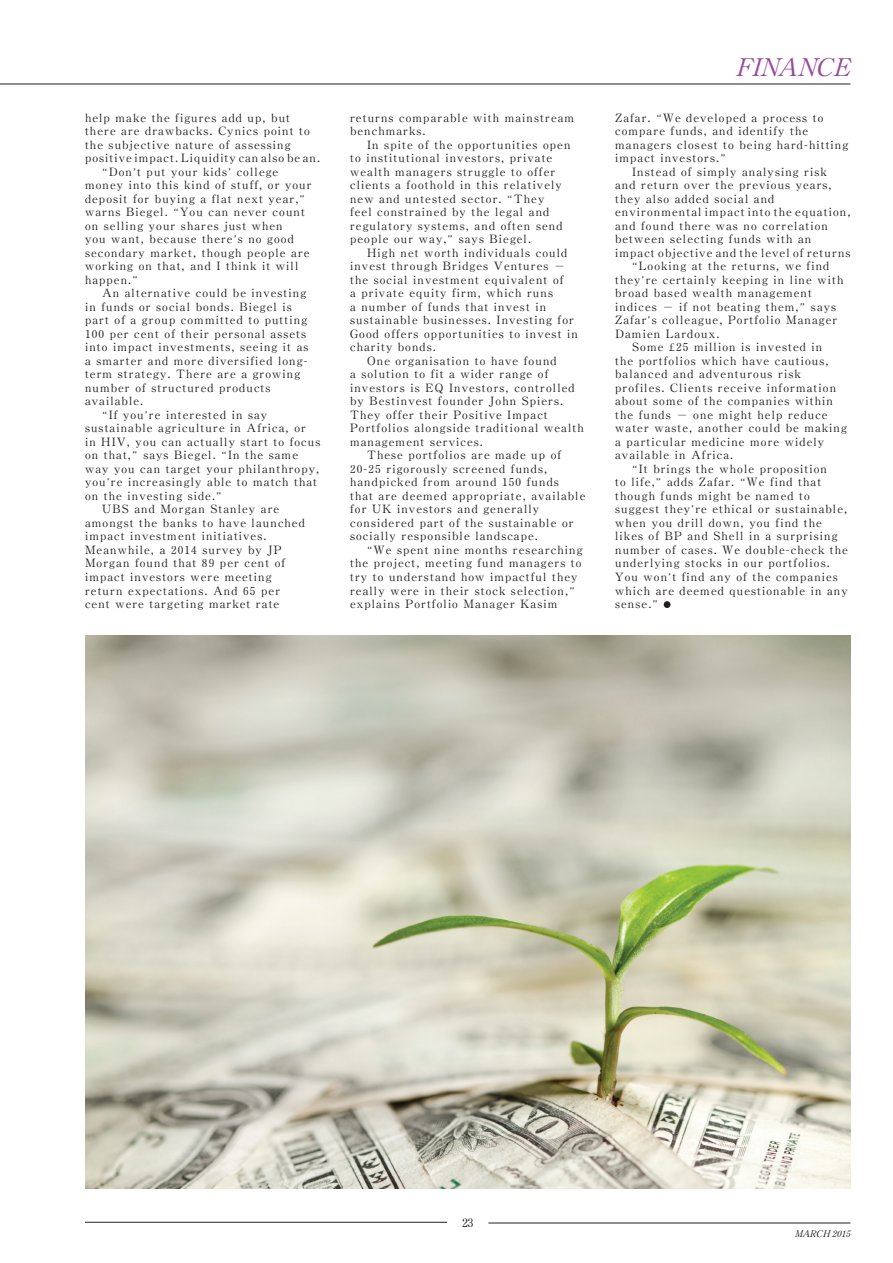
<style>
.page{position:relative;width:893px;height:1263px;background:#fff}
.page>*{position:absolute;margin:0;border:0;box-sizing:border-box;transform-origin:0 0}
.t1{font:italic 24px "M Ma Century";color:#974c9d}
.t2{font:12px "M Ma Century";color:#231f20}
.t3{font:11.25px/13.5px "M Ma Century";letter-spacing:.1em;color:#231f20}
.t4{font:italic 9px "M Ma Century";color:#231f20}
.s1{font-family:"Timeless"}
</style>
<div class="page">
<hr style="left:85px;top:1222px;width:362px;height:1px;background:#231f20">
<hr style="left:488px;top:1222px;width:362px;height:1px;background:#231f20">
<hr style="left:0;top:84px;width:850px;height:1px;background:#231f20">
<img style="left:85px;top:635px;width:765px;height:553px">
<div style="left:664px;top:601px;width:6px;height:7px;background:#231f20;border-radius:50%"></div>
<p class="t3" style="left:85px;top:111px;width:226px">help make the figures add up, but there are drawbacks. Cynics point to the subjective nature of assessing</p>
<p class="t3" style="left:85px;top:152px;width:237px">positive impact. Liquidity can also be an.</p>
<p class="t3" style="left:85px;top:165px;width:228px;text-indent:17px"><span class="s1">“</span>Don<span class="s1">’</span>t put your kids<span class="s1">’</span> college money into this kind of stuff, or your deposit for buying a flat next year,<span class="s1">” </span>warns Biegel. <span class="s1">“</span>You can never count on selling your shares just when<br>you want, because there<span class="s1">’</span>s no good secondary market, though people are working on that, and I think it will happen.<span class="s1">”</span></p>
<p class="t3" style="left:85px;top:287px;width:225px;text-indent:17px">An alternative could be investing in funds or social bonds. Biegel is part of a group committed to putting<br>100 per cent of their personal assets into impact investments, seeing it as a smarter and more diversified long&shy;term strategy. There are a growing number of structured products available.</p>
<p class="t3" style="left:85px;top:408px;width:237px;text-indent:17px"><span class="s1">“</span>If you<span class="s1">’</span>re interested in say sustainable agriculture in Africa, or<br>in HIV, you can actually start to focus on that,<span class="s1">”</span> says Biegel. <span class="s1">“</span>In the same way you can target your philanthropy, you<span class="s1">’</span>re increasingly able to match that on the investing side.<span class="s1">”</span></p>
<p class="t3" style="left:85px;top:503px;width:221px;text-indent:17px">UBS and Morgan Stanley are amongst the banks to have launched impact investment initiatives.<br>Meanwhile, a 2014 survey by JP<br>Morgan found that 89 per cent of impact investors were meeting return expectations. And 65 per cent were targeting market rate</p>
<p class="t3" style="left:350px;top:111px;width:226px">returns comparable with mainstream benchmarks.</p>
<p class="t3" style="left:350px;top:138px;width:222px;text-indent:17px">In spite of the opportunities open to institutional investors, private wealth managers struggle to offer clients a foothold in this relatively new and untested sector. <span class="s1">“</span>They<br>feel constrained by the legal and regulatory systems, and often send people our way,<span class="s1">”</span> says Biegel.</p>
<p class="t3" style="left:350px;top:246px;width:229px;text-indent:17px">High net worth individuals could invest through Bridges Ventures - the social investment equivalent of<br>a private equity firm, which runs<br>a number of funds that invest in sustainable businesses. Investing for<br>Good offers opportunities to invest in charity bonds.</p>
<p class="t3" style="left:350px;top:354px;width:235px;text-indent:17px">One organisation to have found<br>a solution to fit a wider range of investors is EQ Investors, controlled by Bestinvest founder John Spiers.<br>They offer their Positive Impact Portfolios alongside traditional wealth management services.</p>
<p class="t3" style="left:350px;top:449px;width:237px;text-indent:17px">These portfolios are made up of 20<span class="s1">-</span>25 rigorously screened funds, handpicked from around 150 funds<br>that are deemed appropriate, available for UK investors and generally considered part of the sustainable or socially responsible landscape.</p>
<p class="t3" style="left:350px;top:543px;width:234px;text-indent:17px"><span class="s1">“</span>We spent nine months researching the project, meeting fund managers to try to understand how impactful they really were in their stock selection,<span class="s1">” </span>explains Portfolio Manager Kasim</p>
<p class="t1" style="left:736px;top:56px;width:116px">FINANCE</p>
<p class="t3" style="left:615px;top:111px;width:235px">Zafar. <span class="s1">“</span>We developed a process to compare funds, and identify the managers closest to being hard<span class="s1">-</span>hitting impact investors.<span class="s1">”</span></p>
<p class="t3" style="left:615px;top:165px;width:218px;text-indent:17px">Instead of simply analysing risk and return over the previous years, they also added social and</p>
<p class="t3" style="left:615px;top:206px;width:237px">environmental impact into the equation,</p>
<p class="t3" style="left:615px;top:219px;width:214px">and found there was no correlation between selecting funds with an</p>
<p class="t3" style="left:615px;top:246px;width:237px">impact objective and the level of returns</p>
<p class="t3" style="left:615px;top:260px;width:230px;text-indent:17px"><span class="s1">“</span>Looking at the returns, we find they<span class="s1">’</span>re certainly keeping in line with broad based wealth management indices - if not beating them,<span class="s1">”</span> says<br>Zafar<span class="s1">’</span>s colleague, Portfolio Manager<br>Damien Lardoux.</p>
<p class="t3" style="left:615px;top:341px;width:233px;text-indent:17px">Some <span class="s1">£</span>25 million is invested in<br>the portfolios which have cautious, balanced and adventurous risk profiles. Clients receive information about some of the companies within the funds - one might help reduce water waste, another could be making a particular medicine more widely available in Africa.</p>
<p class="t3" style="left:615px;top:462px;width:234px;text-indent:17px"><span class="s1">“</span>It brings the whole proposition<br>to life,<span class="s1">”</span> adds Zafar. <span class="s1">“</span>We find that though funds might be named to suggest they<span class="s1">’</span>re ethical or sustainable, when you drill down, you find the likes of BP and Shell in a surprising number of cases. We double<span class="s1">-</span>check the underlying stocks in our portfolios.<br>You won<span class="s1">’</span>t find any of the companies which are deemed questionable in any sense.<span class="s1">”</span></p>
<p class="t2" style="left:462px;top:1217px;width:13px">23</p>
<p class="t4" style="left:795px;top:1229px;width:57px">MARCH 2015</p>
</div>
